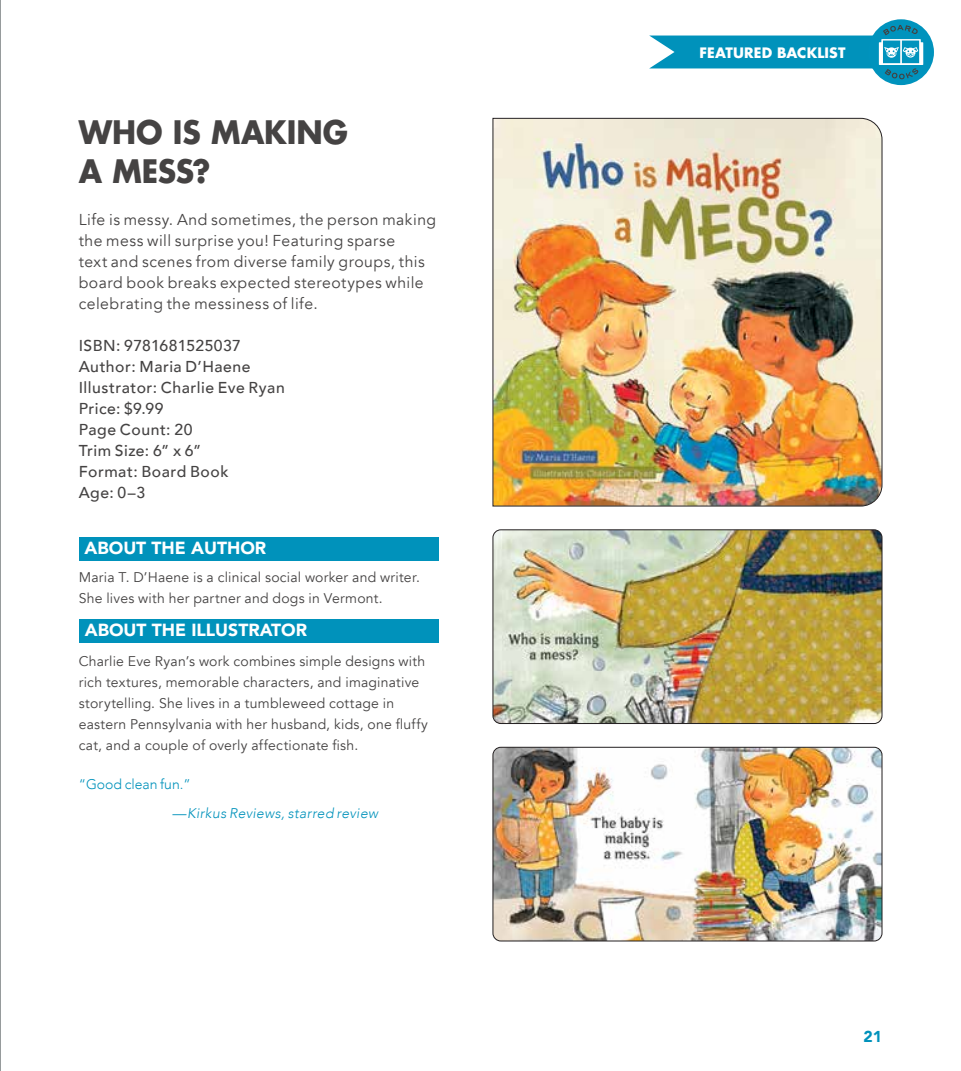
<style>
.page{position:relative;width:961px;height:1071px;background:#fff}
.page>*{position:absolute;margin:0;border:0;box-sizing:border-box;transform-origin:0 0}
.t1{font:700 31.5px/38.5px "Futura Std";color:#454343;scale:.95 1}
.t2{font:900 17.5px "Avenir";color:#fff}
.t3{font:15.75px/21px "Avenir";letter-spacing:.03em;color:#454343}
.t4{font:500 15.75px/21px "Avenir";letter-spacing:.03em;color:#454343}
.t5{font:900 15.75px "Avenir";color:#0092bb}
.t6{font:14px/21px "Avenir";letter-spacing:.015em;color:#454343}
.t7{font:italic 300 14px "Avenir";letter-spacing:.03em;color:#0092bb}
.t8{font:700 14px "Futura Std";letter-spacing:.01em;color:#fff}
.t9{font:300 14px "Avenir";color:#0092bb}
</style>
<div class="page">
<div style="left:868px;top:19px;width:66px;height:66px;background:#0093bd;border-radius:50%"></div>
<svg style="left:649px;top:25px;width:274px;height:54px"></svg>
<img style="left:492px;top:118px;width:390px;height:388px">
<img style="left:493px;top:530px;width:389px;height:194px">
<div style="left:493px;top:530px;width:389px;height:194px;border:1px solid #231f20;border-radius:8px"></div>
<img style="left:493px;top:747px;width:389px;height:194px">
<div style="left:493px;top:747px;width:389px;height:194px;border:1px solid #231f20;border-radius:8px"></div>
<div style="left:79px;top:537px;width:359px;height:24px;background:#0092bb"></div>
<div style="left:79px;top:619px;width:359px;height:24px;background:#0092bb"></div>
<hr style="left:0;top:0;width:1px;height:1071px;background:#757b7d">
<h1 class="t1" style="left:79px;top:113px;width:285px">WHO IS MAKING<br>A MESS?</h1>
<p class="t3" style="left:79px;top:209px;width:359px">Life is messy. And sometimes, the person making the mess will surprise you! Featuring sparse<br>text and scenes from diverse family groups, this board book breaks expected stereotypes while celebrating the messiness of life.</p>
<p class="t4" style="left:79px;top:334px;width:207px">ISBN: 9781681525037<br>Author: Maria D’Haene<br>Illustrator: Charlie Eve Ryan<br>Price: $9.99<br>Page Count: 20<br>Trim Size: 6” x 6”<br>Format: Board Book<br>Age: 0–3</p>
<p class="t2" style="left:84px;top:533px;width:183px">ABOUT THE AUTHOR</p>
<p class="t6" style="left:79px;top:567px;width:343px">Maria T. D’Haene is a clinical social worker and writer.<br>She lives with her partner and dogs in Vermont.</p>
<p class="t2" style="left:85px;top:615px;width:224px">ABOUT THE ILLUSTRATOR</p>
<p class="t6" style="left:79px;top:651px;width:351px">Charlie Eve Ryan’s work combines simple designs with rich textures, memorable characters, and imaginative storytelling. She lives in a tumbleweed cottage in eastern Pennsylvania with her husband, kids, one fluffy cat, and a couple of overly affectionate fish.</p>
<p class="t9" style="left:79px;top:776px;width:114px">“Good clean fun.”</p>
<p class="t7" style="left:172px;top:805px;width:207px">—Kirkus Reviews, starred review</p>
<p class="t8" style="left:699px;top:43px;width:147px">FEATURED BACKLIST</p>
<p class="t5" style="left:863px;top:1023px;width:20px">21</p>
</div>
